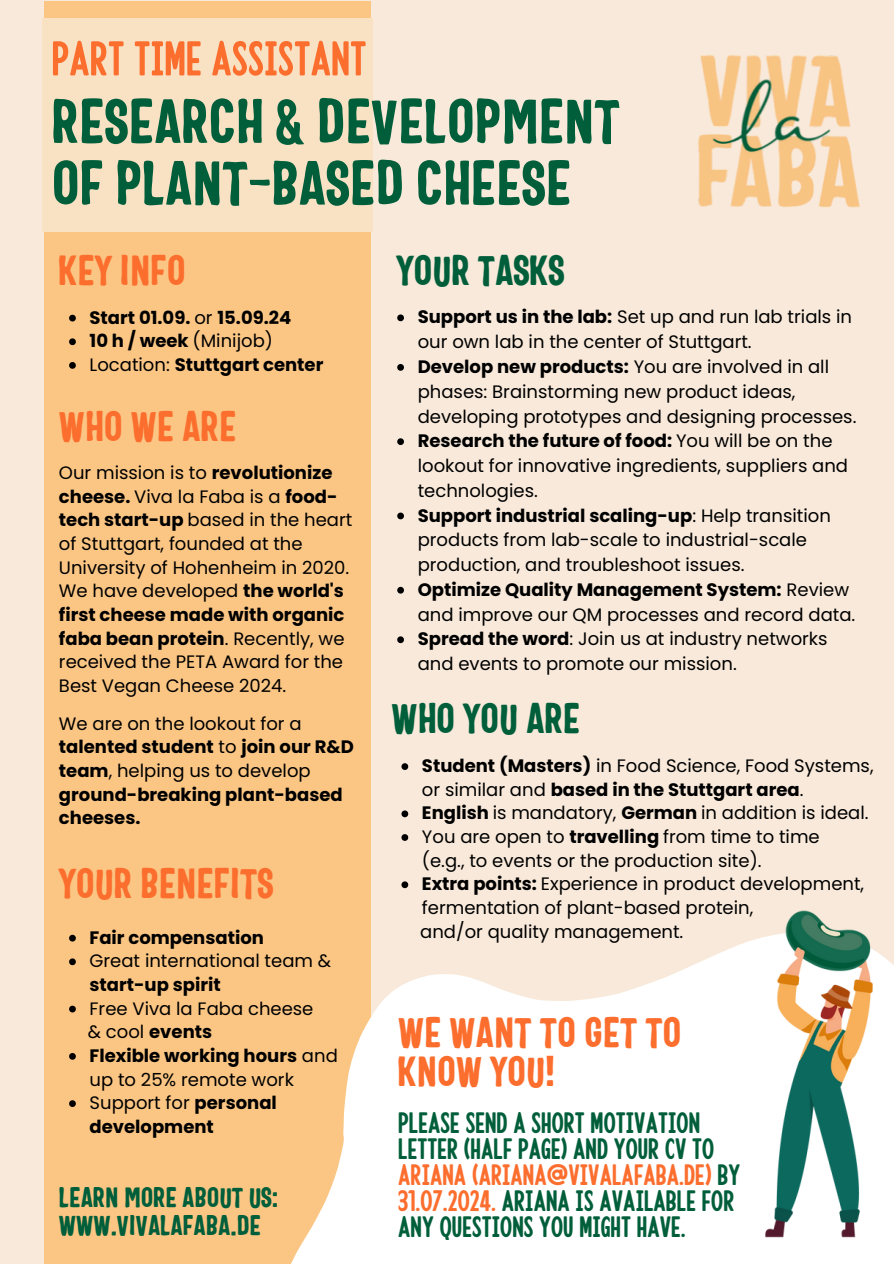
<style>
.page{position:relative;width:894px;height:1264px;background:#fff}
.page>*{position:absolute;margin:0;border:0;box-sizing:border-box;transform-origin:0 0}
.t1{font:78.15px "Camper Sans 2";color:#fc6e2e}
.t2{font:62.1px "VVDS Bimbo Condensed Main";color:#005e3a}
.t3{font:47.4px "Camper Sans 2";color:#005e3a}
.t4{font:47.4px "Camper Sans 2";color:#fc6e2e}
.t5{font:42px/38.2px "VVDS Bimbo Condensed Main";color:#fc6e2e}
.t6{font:42px "VVDS Bimbo Condensed Main";color:#005e3a}
.t7{font:27.9px/28.3px "VVDS Bimbo Condensed Main";color:#005e3a}
.t8{font:18px/23.7px "Poppins";color:#000}
.t9{font:700 18px/23.7px "Poppins";color:#000}
.s1{font-weight:400}
.s2{font-weight:700}
.s3{color:#005e3a}
.s4{color:#fc6e2e}
</style>
<div class="page">
<div style="left:0;top:0;width:893px;height:1263px;background:#f8e9da"></div>
<div style="left:44px;top:1px;width:327px;height:1262px;background:#fbc684"></div>
<img style="left:698px;top:55px;width:162px;height:153px">
<div style="left:42px;top:18px;width:330px;height:214px;background:#f9e1c4"></div>
<svg style="left:291px;top:940px;width:602px;height:323px;fill:#fff"></svg>
<svg style="left:69px;top:315px;width:7px;height:6px"></svg>
<svg style="left:69px;top:338px;width:7px;height:7px"></svg>
<svg style="left:69px;top:362px;width:7px;height:7px"></svg>
<svg style="left:69px;top:934px;width:7px;height:7px"></svg>
<svg style="left:69px;top:958px;width:7px;height:7px"></svg>
<svg style="left:69px;top:1005px;width:7px;height:7px"></svg>
<svg style="left:69px;top:1053px;width:7px;height:6px"></svg>
<svg style="left:69px;top:1100px;width:7px;height:6px"></svg>
<svg style="left:401px;top:763px;width:7px;height:7px"></svg>
<svg style="left:401px;top:810px;width:7px;height:7px"></svg>
<svg style="left:401px;top:834px;width:7px;height:6px"></svg>
<svg style="left:401px;top:881px;width:7px;height:7px"></svg>
<img style="left:752px;top:910px;width:141px;height:336px">
<svg style="left:397px;top:314px;width:7px;height:7px"></svg>
<svg style="left:397px;top:364px;width:7px;height:7px"></svg>
<svg style="left:397px;top:438px;width:7px;height:7px"></svg>
<svg style="left:397px;top:512px;width:7px;height:7px"></svg>
<svg style="left:397px;top:587px;width:7px;height:6px"></svg>
<svg style="left:397px;top:636px;width:7px;height:7px"></svg>
<h1 class="t1" style="left:52px;top:28px;width:316px">Part timeassistant</h1>
<h4 class="t2" style="left:52px;top:83px;width:569px">RESEARCH &amp; DEVELOPMENT</h4>
<p class="t2" style="left:52px;top:145px;width:521px">OF PLANT-BASED CHEESE</p>
<p class="t5" style="left:59px;top:251px;width:128px">KEY INFO</p>
<p class="t6" style="left:396px;top:245px;width:169px">YOUR TASKS</p>
<h4 class="t9" style="left:90px;top:305px;width:203px">Start 01.09. <span class="s1">or</span> 15.09.24</h4>
<p class="t8" style="left:90px;top:329px;width:185px"><span class="s2">10 h / week</span> (Minijob)</p>
<p class="t9" style="left:90px;top:353px;width:235px"><span class="s1">Location:</span> Stuttgart center</p>
<p class="t8" style="left:417px;top:305px;width:436px;line-height:24.8px"><span class="s2">Support us in the lab:</span> Set up and run lab trials in our own lab in the center of Stuttgart.</p>
<p class="t8" style="left:417px;top:354px;width:440px;line-height:24.8px"><span class="s2">Develop new products:</span> You are involved in all phases: Brainstorming new product ideas, developing prototypes and designing processes.</p>
<p class="t8" style="left:417px;top:428px;width:432px;line-height:24.8px"><span class="s2">Research the future of food:</span> You will be on the lookout for innovative ingredients, suppliers and technologies.</p>
<p class="t8" style="left:417px;top:503px;width:414px;line-height:24.8px"><span class="s2">Support industrial scaling-up</span>: Help transition products from lab-scale to industrial-scale production, and troubleshoot issues.</p>
<p class="t8" style="left:417px;top:577px;width:439px;line-height:24.8px"><span class="s2">Optimize Quality Management System:</span> Review and improve our QM processes and record data.</p>
<h4 class="t8" style="left:417px;top:626px;width:411px;line-height:24.8px"><span class="s2">Spread the word</span>: Join us at industry networks and events to promote our mission.</h4>
<p class="t5" style="left:59px;top:407px;width:179px">WHO WE ARE</p>
<p class="t8" style="left:59px;top:461px;width:295px">Our mission is to <span class="s2">revolutionize cheese.</span> Viva la Faba is a <span class="s2">food&shy;tech start-up</span> based in the heart of Stuttgart, founded at the<br>University of Hohenheim in 2020.<br>We have developed <span class="s2">the world's first cheese made with organic faba bean protein</span>. Recently, we received the PETA Award for the<br>Best Vegan Cheese 2024.</p>
<p class="t9" style="left:59px;top:711px;width:296px"><span class="s1">We are on the lookout for a </span>talented student <span class="s1">to</span> join our R&amp;D team<span class="s1">, helping us to develop </span>ground-breaking plant-based cheeses.</p>
<p class="t5" style="left:59px;top:863px;width:216px">YOUR BENEFITS</p>
<h4 class="t9" style="left:90px;top:925px;width:176px">Fair compensation</h4>
<p class="t8" style="left:90px;top:949px;width:243px">Great international team &amp; <span class="s2">start-up spirit</span></p>
<p class="t8" style="left:90px;top:996px;width:225px">Free Viva la Faba cheese</p>
<p class="t9" style="left:88px;top:1020px;width:126px"><span class="s1">&amp; cool</span> events</p>
<p class="t9" style="left:90px;top:1043px;width:250px">Flexible working hours <span class="s1">and up to 25% remote work</span></p>
<p class="t9" style="left:90px;top:1091px;width:189px"><span class="s1">Support for</span> personal development</p>
<h4 class="t7" style="left:59px;top:1182px;width:220px">LEARN MORE ABOUT US:<br>WWW.VIVALAFABA.DE</h4>
<p class="t6" style="left:391px;top:693px;width:190px">WHO YOU ARE</p>
<h2 class="t9" style="left:422px;top:754px;width:453px">Student (Masters) <span class="s1">in Food Science, Food Systems, or similar and</span> based in the Stuttgart area<span class="s1">.</span></h2>
<h2 class="t8" style="left:422px;top:801px;width:448px"><span class="s2">English</span> is mandatory, <span class="s2">German</span> in addition is ideal.</h2>
<h4 class="t8" style="left:422px;top:825px;width:399px">You are open to <span class="s2">travelling</span> from time to time (e.g., to events or the production site).</h4>
<p class="t8" style="left:422px;top:872px;width:443px"><span class="s2">Extra points:</span> Experience in product development, fermentation of plant-based protein,</p>
<p class="t8" style="left:420px;top:919px;width:264px">and/or quality management.</p>
<p class="t5" style="left:398px;top:1013px;width:285px">WE WANT TO GET TO<br>KNOW YOU!</p>
<h5 class="t3" style="left:398px;top:1104px;width:303px">Please sendashortmotivation</h5>
<h5 class="t3" style="left:398px;top:1130px;width:317px">letter (half page)andyour cvto</h5>
<h5 class="t4" style="left:398px;top:1156px;width:343px">Ariana(ariana@vivalafaba.de) <span class="s3">by</span></h5>
<h5 class="t3" style="left:398px;top:1182px;width:337px"><span class="s4">31.07.2024.</span>arianaisavailable for</h5>
<h5 class="t3" style="left:398px;top:1207px;width:289px">anyquestionsyoumight have.</h5>
</div>
